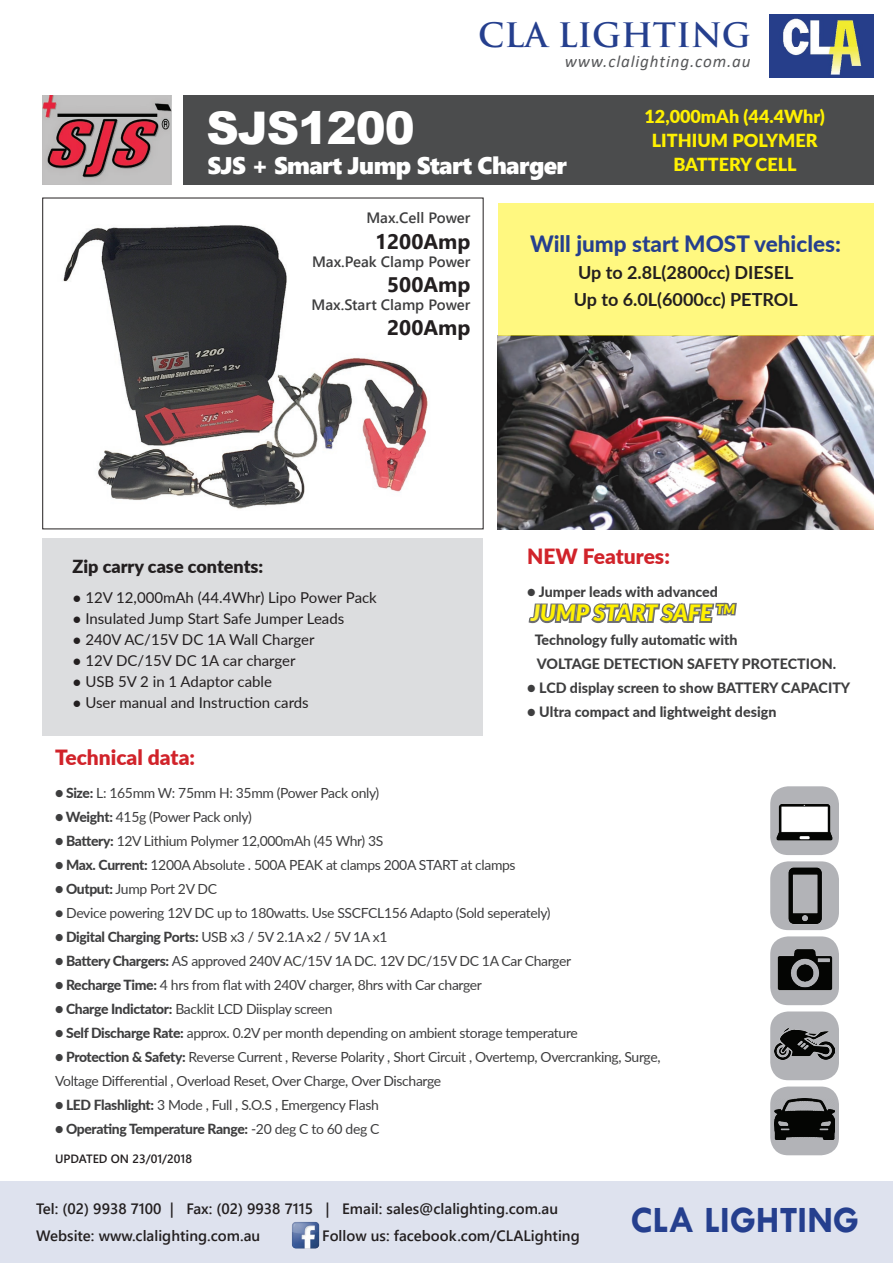
<style>
.page{position:relative;width:893px;height:1263px;background:#fff}
.page>*{position:absolute;margin:0;border:0;box-sizing:border-box;transform-origin:0 0}
.t1{font:900 45px "Arial";letter-spacing:-.025em;color:#fff}
.t2{font:700 37.5px "Tw Cen";color:#253f8e}
.t3{font:700 32.85px "Trajan Pro";color:#253f8e}
.t4{font:24px "Segoe UI Black";letter-spacing:-.025em;color:#fff}
.t5{font:800 22.5px "Lato";color:#253f8e}
.t6{font:italic 900 22.5px "Lato";color:#fff101}
.t7{font:900 21px "Lato";color:#d1232a}
.t8{font:700 21px "Segoe UI";color:#231f20}
.t9{font:700 18px/27px "Lato";color:#231f20}
.t10{font:900 18px/24px "Lato";color:#fff101;text-align:center}
.t11{font:900 18px "Lato";color:#231f20}
.t12{font:italic 17.1px "Calibri";letter-spacing:.05em;color:#57585a}
.t13{font:15px "Lato";color:#231f20}
.t14{font:600 15px/27px "Segoe UI";color:#231f20}
.t15{font:600 15px "Segoe UI";color:#3e3e3f}
.t16{font:800 14.25px/24px "Lato";color:#3e3e3f}
.t17{font:13.95px/24px "Lato";letter-spacing:-.025em;color:#3e3e3f}
.t18{font:800 13.95px "Lato";letter-spacing:-.025em;color:#3e3e3f}
.t19{font:600 12px "Segoe UI";color:#231f20}
.s1{font-family:"Arial"}
.s2{color:#fff229}
.s3{font-weight:800}
.s4{font-weight:400}
</style>
<div class="page">
<div style="left:183px;top:96px;width:690px;height:89px;background:#4b4c4d"></div>
<img style="left:770px;top:15px;width:103px;height:62px">
<div style="left:0;top:1182px;width:893px;height:81px;background:#dee2ee"></div>
<img style="left:291px;top:1221px;width:29px;height:28px">
<svg style="left:528px;top:602px;width:209px;height:22px"></svg>
<img style="left:497px;top:336px;width:376px;height:193px">
<div style="left:497px;top:203px;width:376px;height:133px;background:#fff880"></div>
<div style="left:770px;top:786px;width:69px;height:69px;background:#b2b3b7;border-radius:18px"></div>
<img style="left:776px;top:804px;width:57px;height:37px">
<div style="left:770px;top:861px;width:69px;height:69px;background:#b2b3b7;border-radius:18px"></div>
<img style="left:788px;top:867px;width:34px;height:57px">
<div style="left:770px;top:936px;width:69px;height:69px;background:#b2b3b7;border-radius:18px"></div>
<img style="left:777px;top:949px;width:56px;height:42px">
<div style="left:770px;top:1011px;width:69px;height:69px;background:#b2b3b7;border-radius:18px"></div>
<img style="left:775px;top:1028px;width:59px;height:31px">
<div style="left:770px;top:1086px;width:69px;height:69px;background:#b2b3b7;border-radius:18px"></div>
<img style="left:775px;top:1098px;width:59px;height:41px">
<div style="left:43px;top:538px;width:440px;height:198px;background:#dcdddf"></div>
<img style="left:62px;top:225px;width:366px;height:284px">
<img style="left:43px;top:96px;width:128px;height:89px">
<h3 class="t3" style="left:478px;top:15px;width:274px">CLA LIGHTING</h3>
<p class="t12" style="left:565px;top:49px;width:187px">www.clalighting.com.au</p>
<h1 class="t1" style="left:206px;top:95px;width:210px">SJS1200</h1>
<h3 class="t4" style="left:207px;top:148px;width:361px">SJS + Smart Jump Start Charger</h3>
<p class="t10" style="left:644px;top:103px;width:182px">12,000mAh (44.4Whr)<br>LITHIUM POLYMER<br>BATTERY CELL</p>
<p class="t15" style="left:366px;top:204px;width:106px">Max.Cell Power</p>
<h3 class="t8" style="left:375px;top:221px;width:97px">1200Amp</h3>
<p class="t15" style="left:312px;top:247px;width:160px">Max.Peak Clamp Power</p>
<h3 class="t8" style="left:387px;top:264px;width:85px">500Amp</h3>
<p class="t15" style="left:312px;top:290px;width:160px">Max.Start Clamp Power</p>
<h3 class="t8" style="left:387px;top:308px;width:85px">200Amp</h3>
<h3 class="t5" style="left:530px;top:227px;width:312px">Will jump start MOST vehicles:</h3>
<p class="t9" style="left:574px;top:258px;width:225px">Up to 2.8L(2800cc) DIESEL<br>Up to 6.0L(6000cc) PETROL</p>
<p class="t11" style="left:72px;top:553px;width:192px">Zip carry case contents:</p>
<p class="t13" style="left:72px;top:587px;width:306px"><span class="s1">●</span> 12V 12,000mAh (44.4Whr) Lipo Power Pack</p>
<p class="t13" style="left:72px;top:608px;width:273px"><span class="s1">●</span> Insulated Jump Start Safe Jumper Leads</p>
<p class="t13" style="left:72px;top:629px;width:243px"><span class="s1">●</span> 240V AC/15V DC 1A Wall Charger</p>
<p class="t13" style="left:72px;top:650px;width:225px"><span class="s1">●</span> 12V DC/15V DC 1A car charger</p>
<p class="t13" style="left:72px;top:671px;width:201px"><span class="s1">●</span> USB 5V 2 in 1 Adaptor cable</p>
<p class="t13" style="left:72px;top:692px;width:238px"><span class="s1">●</span> User manual and Instruction cards</p>
<h3 class="t7" style="left:527px;top:541px;width:144px">NEW Features:</h3>
<p class="t16" style="left:527px;top:580px;width:192px">● Jumper leads with advanced</p>
<h3 class="t6" style="left:531px;top:596px;width:206px"><span class="s2">J</span>UMP START SAFE <sup>TM</sup></h3>
<p class="t16" style="left:535px;top:628px;width:303px">Technology fully automatic with<br>VOLTAGE DETECTION SAFETY PROTECTION.</p>
<p class="t16" style="left:527px;top:676px;width:325px">● LCD display screen to show BATTERY CAPACITY</p>
<p class="t16" style="left:527px;top:700px;width:251px">● Ultra compact and lightweight design</p>
<h3 class="t7" style="left:55px;top:742px;width:142px">Technical data:</h3>
<p class="t17" style="left:55px;top:781px;width:326px"><span class="s3">● Size:</span> L: 165mm W: 75mm H: 35mm (Power Pack only)</p>
<p class="t17" style="left:55px;top:805px;width:198px"><span class="s3">● Weight:</span> 415g (Power Pack only)</p>
<p class="t17" style="left:55px;top:829px;width:330px"><span class="s3">● Battery:</span> 12V Lithium Polymer 12,000mAh (45 Whr) 3S</p>
<p class="t17" style="left:55px;top:853px;width:462px"><span class="s3">● Max. Current:</span> 1200A Absolute . 500A PEAK at clamps 200A START at clamps</p>
<p class="t17" style="left:55px;top:877px;width:164px"><span class="s3">● Output:</span> Jump Port 2V DC</p>
<p class="t17" style="left:55px;top:901px;width:497px">● Device powering 12V DC up to 180watts. Use SSCFCL156 Adapto (Sold seperately)</p>
<p class="t18" style="left:55px;top:927px;width:334px">● Digital Charging Ports: <span class="s4">USB x3 / 5V 2.1A x2 / 5V 1A x1</span></p>
<p class="t17" style="left:55px;top:949px;width:518px"><span class="s3">● Battery Chargers:</span> AS approved 240V AC/15V 1A DC. 12V DC/15V DC 1A Car Charger</p>
<p class="t17" style="left:55px;top:973px;width:428px"><span class="s3">● Recharge Time:</span> 4 hrs from flat with 240V charger, 8hrs with Car charger</p>
<p class="t17" style="left:55px;top:997px;width:279px"><span class="s3">● Charge Indictator:</span> Backlit LCD Diisplay screen</p>
<p class="t17" style="left:55px;top:1021px;width:524px"><span class="s3">● Self Discharge Rate:</span> approx. 0.2V per month depending on ambient storage temperature</p>
<p class="t17" style="left:55px;top:1045px;width:607px"><span class="s3">● Protection &amp; Safety:</span> Reverse Current , Reverse Polarity , Short Circuit , Overtemp, Overcranking, Surge,<br>Voltage Differential , Overload Reset, Over Charge, Over Discharge</p>
<p class="t17" style="left:55px;top:1093px;width:325px"><span class="s3">● LED Flashlight:</span> 3 Mode , Full , S.O.S , Emergency Flash</p>
<p class="t18" style="left:55px;top:1119px;width:326px">● Operating Temperature Range: <span class="s4">-20 deg C to 60 deg C</span></p>
<p class="t19" style="left:55px;top:1148px;width:138px">UPDATED ON 23/01/2018</p>
<p class="t14" style="left:36px;top:1194px;width:523px">Tel: (02) 9938 7100 | Fax: (02) 9938 7115 | Email: sales@clalighting.com.au<br>Website: www.clalighting.com.au</p>
<p class="t14" style="left:322px;top:1221px;width:259px">Follow us: facebook.com/CLALighting</p>
<h2 class="t2" style="left:631px;top:1197px;width:230px">CLA LIGHTING</h2>
</div>
